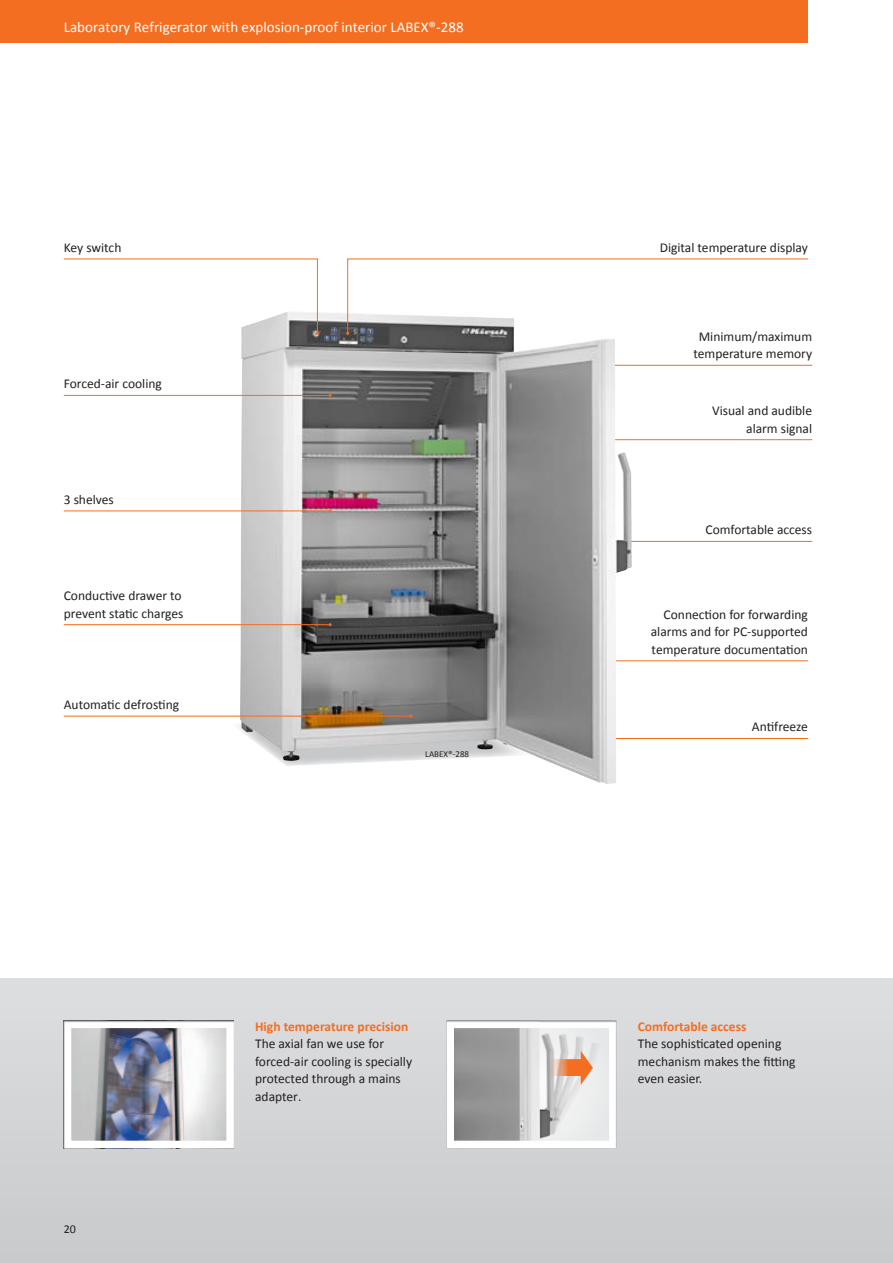
<style>
.page{position:relative;width:893px;height:1263px;background:#fff}
.page>*{position:absolute;margin:0;border:0;box-sizing:border-box;transform-origin:0 0}
.t1{font:15px "Calibri";color:#fff}
.Fließtext_9_pt_Stand{font:13.5px/17.5px "Calibri";color:#231f20}
.t2{font:700 13.5px "Calibri";color:#f36e21}
.t3{font:12px "Calibri";color:#231f20}
.Fließtext_7_pt_Stand{font:9px "Calibri";color:#231f20}
.s1{font-weight:700;color:#f36e21}
</style>
<div class="page">
<hr style="left:380px;top:439px;width:432px;height:1px;background:#f36e21">
<hr style="left:380px;top:365px;width:432px;height:1px;background:#f36e21">
<hr style="left:380px;top:541px;width:432px;height:1px;background:#f36e21">
<div style="left:0;top:978px;width:893px;height:285px;background:#d1d2d4"></div>
<div style="left:0;top:0;width:808px;height:43px;background:#f36e21"></div>
<img style="left:63px;top:1020px;width:171px;height:129px">
<img style="left:240px;top:313px;width:392px;height:471px">
<svg style="left:446px;top:1020px;width:171px;height:128px"></svg>
<svg style="left:546px;top:1060px;width:35px;height:16px"></svg>
<svg style="left:581px;top:1051px;width:12px;height:34px"></svg>
<svg style="left:63px;top:258px;width:256px;height:77px"></svg>
<hr style="left:64px;top:716px;width:347px;height:1px;background:#f36e21">
<svg style="left:229px;top:655px;width:579px;height:111px"></svg>
<hr style="left:64px;top:510px;width:266px;height:1px;background:#f36e21">
<hr style="left:64px;top:395px;width:266px;height:1px;background:#f36e21">
<hr style="left:64px;top:624px;width:266px;height:1px;background:#f36e21">
<svg style="left:346px;top:258px;width:462px;height:77px"></svg>
<p class="t1" style="left:64px;top:17px;width:401px">Laboratory Refrigerator with explosion-proof interior LABEX®-288</p>
<p class="Fließtext_9_pt_Stand" style="left:64px;top:239px;width:59px">Key switch</p>
<p class="Fließtext_9_pt_Stand" style="left:64px;top:375px;width:100px">Forced-air cooling</p>
<p class="Fließtext_9_pt_Stand" style="left:64px;top:491px;width:52px">3 shelves</p>
<p class="Fließtext_9_pt_Stand" style="left:64px;top:587px;width:121px">Conductive drawer to prevent static charges</p>
<p class="Fließtext_9_pt_Stand" style="left:64px;top:696px;width:117px">Automatic defrosting</p>
<p class="Fließtext_7_pt_Stand" style="left:425px;top:749px;width:45px">LABEX®-288</p>
<p class="t3" style="left:64px;top:1222px;width:14px">20</p>
<p class="Fließtext_9_pt_Stand" style="left:255px;top:1017px;width:159px"><span class="s1">High temperature precision<br></span>The axial fan we use for forced-air cooling is specially protected through a mains adapter.</p>
<p class="Fließtext_9_pt_Stand" style="left:660px;top:239px;width:150px">Digital temperature display</p>
<p class="Fließtext_9_pt_Stand" style="left:699px;top:327px;width:115px">Minimum/maximum</p>
<p class="Fließtext_9_pt_Stand" style="left:693px;top:345px;width:120px">temperature memory</p>
<p class="Fließtext_9_pt_Stand" style="left:712px;top:402px;width:102px;text-align:right">Visual and audible alarm signal</p>
<p class="Fließtext_9_pt_Stand" style="left:705px;top:521px;width:108px">Comfortable access</p>
<p class="Fließtext_9_pt_Stand" style="left:651px;top:605px;width:159px;text-align:justify;text-indent:13px">Connection for forwarding alarms and for PC-supported temperature documentation</p>
<p class="Fließtext_9_pt_Stand" style="left:752px;top:718px;width:58px">Antifreeze</p>
<p class="t2" style="left:638px;top:1017px;width:110px">Comfortable access</p>
<p class="Fließtext_9_pt_Stand" style="left:638px;top:1035px;width:159px">The sophisticated opening mechanism makes the fitting even easier.</p>
</div>
